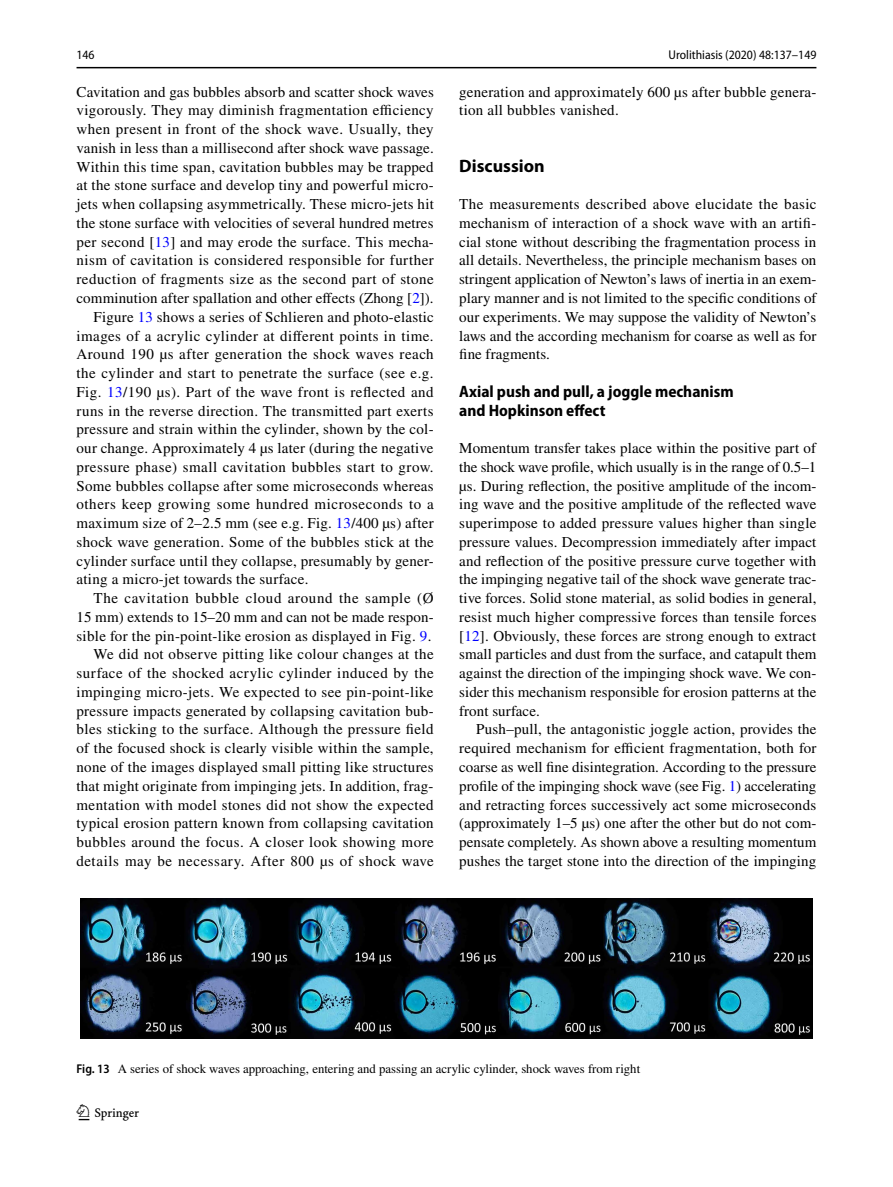
<style>
.page{position:relative;width:893px;height:1187px;background:#fff}
.page>*{position:absolute;margin:0;border:0;box-sizing:border-box;transform-origin:0 0}
.t1{font:22.5px "Springnew";color:#000}
.t2{font:700 18px "Myriad Pro";color:#000}
.t3{font:700 semi-condensed 16.5px/18.8px "Myriad Pro";color:#000}
.t4{font:15px/18.8px "STIX";letter-spacing:.02em;color:#000;text-align:justify}
.t5{font:15px "STIX";letter-spacing:.04em;color:#000}
.t6{font:12.75px "STIX";color:#000}
.t7{font:semi-condensed 12.75px "Myriad Pro";color:#000}
.s1{color:#00f}
.s2{font-family:"Myriad Pro";font-weight:600;font-stretch:semi-condensed}
</style>
<div class="page">
<hr style="left:77px;top:67px;width:739px;height:1px;background:#000">
<img style="left:81px;top:898px;width:731px;height:140px">
<p class="t7" style="left:77px;top:48px;width:20px">146</p>
<p class="t7" style="left:669px;top:48px;width:149px">Urolithiasis (2020) 48:137–149</p>
<p class="t4" style="left:77px;top:83px;width:359px">Cavitation and gas bubbles absorb and scatter shock waves</p>
<p class="t4" style="left:77px;top:102px;width:359px">vigorously. They may diminish fragmentation efficiency</p>
<p class="t4" style="left:77px;top:121px;width:359px">when present in front of the shock wave. Usually, they</p>
<p class="t4" style="left:77px;top:139px;width:359px">vanish in less than a millisecond after shock wave passage.</p>
<p class="t4" style="left:77px;top:158px;width:359px">Within this time span, cavitation bubbles may be trapped</p>
<p class="t4" style="left:77px;top:177px;width:359px">at the stone surface and develop tiny and powerful micro-</p>
<p class="t4" style="left:77px;top:196px;width:359px">jets when collapsing asymmetrically. These micro-jets hit</p>
<p class="t4" style="left:77px;top:214px;width:358px">the stone surface with velocities of several hundred metres</p>
<p class="t4" style="left:77px;top:233px;width:359px">per second [<span class="s1">13</span>] and may erode the surface. This mecha-</p>
<p class="t4" style="left:77px;top:252px;width:359px">nism of cavitation is considered responsible for further</p>
<p class="t4" style="left:77px;top:271px;width:359px">reduction of fragments size as the second part of stone</p>
<p class="t4" style="left:77px;top:289px;width:359px">comminution after spallation and other effects (Zhong [<span class="s1">2</span>]).</p>
<p class="t4" style="left:94px;top:308px;width:342px">Figure <span class="s1">13</span> shows a series of Schlieren and photo-elastic</p>
<p class="t4" style="left:77px;top:327px;width:359px">images of a acrylic cylinder at different points in time.</p>
<p class="t4" style="left:77px;top:346px;width:359px">Around 190 µs after generation the shock waves reach</p>
<p class="t4" style="left:77px;top:364px;width:359px">the cylinder and start to penetrate the surface (see e.g.</p>
<p class="t4" style="left:77px;top:383px;width:359px">Fig. <span class="s1">13</span>/190 µs). Part of the wave front is reflected and</p>
<p class="t4" style="left:77px;top:402px;width:358px">runs in the reverse direction. The transmitted part exerts</p>
<p class="t4" style="left:77px;top:421px;width:359px">pressure and strain within the cylinder, shown by the col-</p>
<p class="t4" style="left:77px;top:439px;width:358px">our change. Approximately 4 µs later (during the negative</p>
<p class="t4" style="left:77px;top:458px;width:359px">pressure phase) small cavitation bubbles start to grow.</p>
<p class="t4" style="left:77px;top:477px;width:359px">Some bubbles collapse after some microseconds whereas</p>
<p class="t4" style="left:77px;top:496px;width:359px">others keep growing some hundred microseconds to a</p>
<p class="t4" style="left:77px;top:514px;width:359px">maximum size of 2–2.5 mm (see e.g. Fig. <span class="s1">13</span>/400 µs) after</p>
<p class="t4" style="left:77px;top:533px;width:359px">shock wave generation. Some of the bubbles stick at the</p>
<p class="t4" style="left:77px;top:552px;width:359px">cylinder surface until they collapse, presumably by gener-</p>
<p class="t4" style="left:77px;top:571px;width:233px">ating a micro-jet towards the surface.</p>
<p class="t5" style="left:94px;top:587px;width:342px">The cavitation bubble cloud around the sample (Ø</p>
<p class="t4" style="left:77px;top:608px;width:359px">15 mm) extends to 15–20 mm and can not be made respon-</p>
<p class="t4" style="left:77px;top:627px;width:356px">sible for the pin-point-like erosion as displayed in Fig. <span class="s1">9</span>.</p>
<p class="t4" style="left:94px;top:646px;width:342px">We did not observe pitting like colour changes at the</p>
<p class="t4" style="left:77px;top:664px;width:359px">surface of the shocked acrylic cylinder induced by the</p>
<p class="t4" style="left:77px;top:683px;width:359px">impinging micro-jets. We expected to see pin-point-like</p>
<p class="t4" style="left:77px;top:702px;width:359px">pressure impacts generated by collapsing cavitation bub-</p>
<p class="t4" style="left:77px;top:721px;width:359px">bles sticking to the surface. Although the pressure field</p>
<p class="t4" style="left:77px;top:739px;width:359px">of the focused shock is clearly visible within the sample,</p>
<p class="t4" style="left:77px;top:758px;width:359px">none of the images displayed small pitting like structures</p>
<p class="t4" style="left:77px;top:777px;width:358px">that might originate from impinging jets. In addition, frag-</p>
<p class="t4" style="left:77px;top:796px;width:359px">mentation with model stones did not show the expected</p>
<p class="t4" style="left:77px;top:814px;width:359px">typical erosion pattern known from collapsing cavitation</p>
<p class="t4" style="left:77px;top:833px;width:359px">bubbles around the focus. A closer look showing more</p>
<p class="t4" style="left:77px;top:852px;width:359px">details may be necessary. After 800 µs of shock wave</p>
<p class="t4" style="left:459px;top:83px;width:359px">generation and approximately 600 µs after bubble genera&shy;tion all bubbles vanished.</p>
<p class="t2" style="left:459px;top:154px;width:87px">Discussion</p>
<p class="t4" style="left:459px;top:196px;width:359px">The measurements described above elucidate the basic mechanism of interaction of a shock wave with an artifi&shy;cial stone without describing the fragmentation process in all details. Nevertheless, the principle mechanism bases on stringent application of Newton’s laws of inertia in an exem&shy;plary manner and is not limited to the specific conditions of our experiments. We may suppose the validity of Newton’s laws and the according mechanism for coarse as well as for fine fragments.</p>
<p class="t3" style="left:459px;top:381px;width:276px">Axial push and pull, a joggle mechanism and Hopkinson effect</p>
<p class="t4" style="left:459px;top:439px;width:359px">Momentum transfer takes place within the positive part of the shock wave profile, which usually is in the range of 0.5–1 µs. During reflection, the positive amplitude of the incom&shy;ing wave and the positive amplitude of the reflected wave superimpose to added pressure values higher than single pressure values. Decompression immediately after impact and reflection of the positive pressure curve together with the impinging negative tail of the shock wave generate trac&shy;tive forces. Solid stone material, as solid bodies in general, resist much higher compressive forces than tensile forces [<span class="s1">12</span>]. Obviously, these forces are strong enough to extract small particles and dust from the surface, and catapult them against the direction of the impinging shock wave. We con&shy;sider this mechanism responsible for erosion patterns at the front surface.</p>
<p class="t4" style="left:459px;top:721px;width:359px;text-indent:17px">Push–pull, the antagonistic joggle action, provides the required mechanism for efficient fragmentation, both for coarse as well fine disintegration. According to the pressure profile of the impinging shock wave (see Fig. <span class="s1">1</span>) accelerating and retracting forces successively act some microseconds (approximately 1–5 µs) one after the other but do not com&shy;pensate completely. As shown above a resulting momentum pushes the target stone into the direction of the impinging</p>
<p class="t6" style="left:77px;top:1060px;width:565px"><span class="s2">Fig. 13</span> A series of shock waves approaching, entering and passing an acrylic cylinder, shock waves from right</p>
<h1 class="t1" style="left:79px;top:1104px;width:62px">1 3</h1>
</div>
